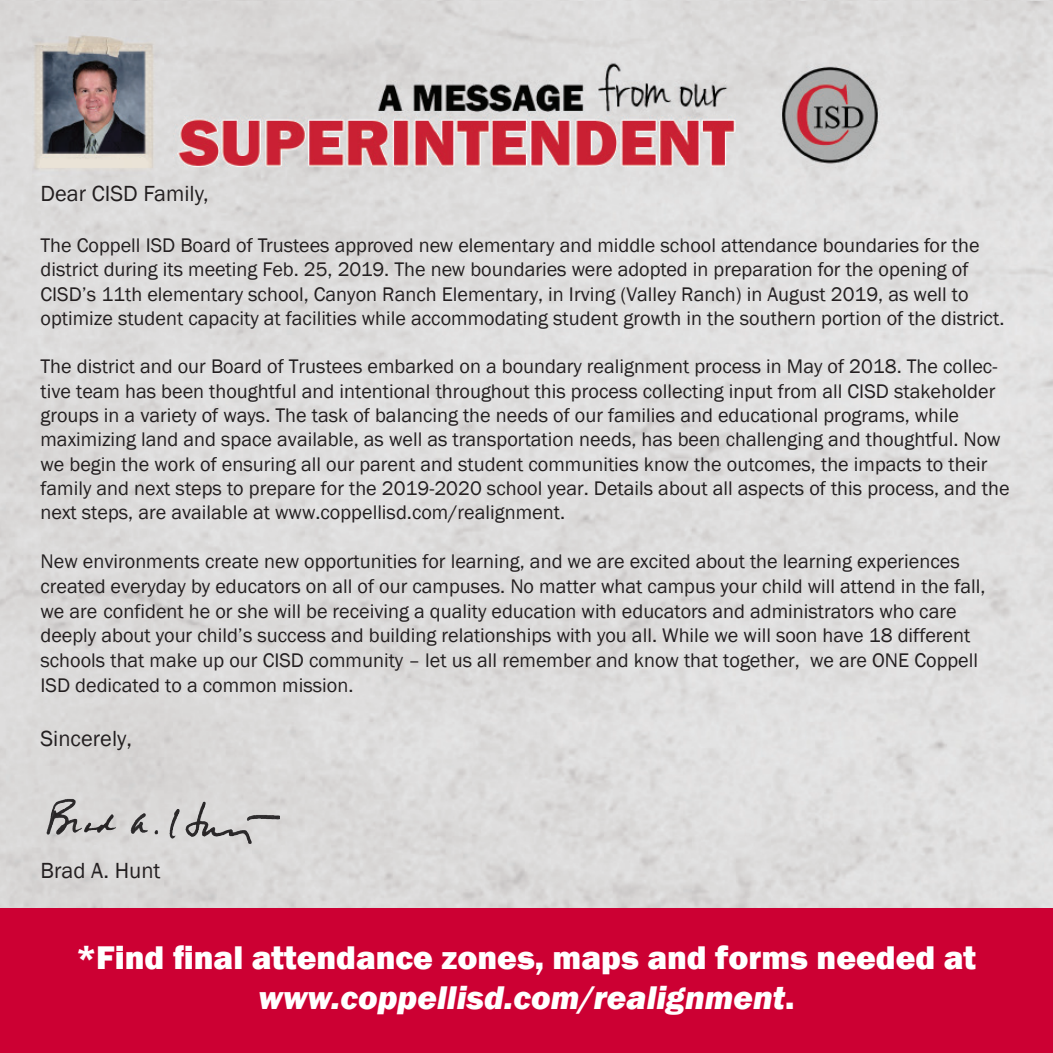
<style>
.page{position:relative;width:1053px;height:1053px;background:#fff}
.page>*{position:absolute;margin:0;border:0;box-sizing:border-box;transform-origin:0 0}
.t1{font:800 33.75px/40.5px "Franklin Gothic";color:#fff;text-align:center}
.t2{font:22.5px "Franklin Gothic";color:#231f20}
.t3{font:20.25px/24.3px "Franklin Gothic";color:#231f20}
.s1{font-style:italic}
</style>
<div class="page">
<img style="left:0;top:1px;width:1053px;height:907px">
<div style="left:0;top:908px;width:1053px;height:145px;background:#c03"></div>
<img style="left:47px;top:799px;width:232px;height:44px">
<p class="t2" style="left:40px;top:179px;width:170px">Dear CISD Family,</p>
<p class="t3" style="left:40px;top:234px;width:965px">The Coppell ISD Board of Trustees approved new elementary and middle school attendance boundaries for the district during its meeting Feb. 25, 2019. The new boundaries were adopted in preparation for the opening of CISD’s 11th elementary school, Canyon Ranch Elementary, in Irving (Valley Ranch) in August 2019, as well to optimize student capacity at facilities while accommodating student growth in the southern portion of the district.</p>
<p class="t3" style="left:40px;top:355px;width:971px">The district and our Board of Trustees embarked on a boundary realignment process in May of 2018. The collec&shy;tive team has been thoughtful and intentional throughout this process collecting input from all CISD stakeholder groups in a variety of ways. The task of balancing the needs of our families and educational programs, while maximizing land and space available, as well as transportation needs, has been challenging and thoughtful. Now we begin the work of ensuring all our parent and student communities know the outcomes, the impacts to their family and next steps to prepare for the 2019-2020 school year. Details about all aspects of this process, and the next steps, are available at www.coppellisd.com/realignment.</p>
<p class="t3" style="left:40px;top:549px;width:947px">New environments create new opportunities for learning, and we are excited about the learning experiences created everyday by educators on all of our campuses. No matter what campus your child will attend in the fall, we are confident he or she will be receiving a quality education with educators and administrators who care deeply about your child’s success and building relationships with you all. While we will soon have 18 different schools that make up our CISD community – let us all remember and know that together, we are ONE Coppell ISD dedicated to a common mission.</p>
<p class="t2" style="left:41px;top:725px;width:93px">Sincerely,</p>
<p class="t2" style="left:40px;top:857px;width:122px">Brad A. Hunt</p>
<p class="t1" style="left:77px;top:937px;width:901px">*Find final attendance zones, maps and forms needed at <span class="s1">www.coppellisd.com/realignment</span>.</p>
</div>
